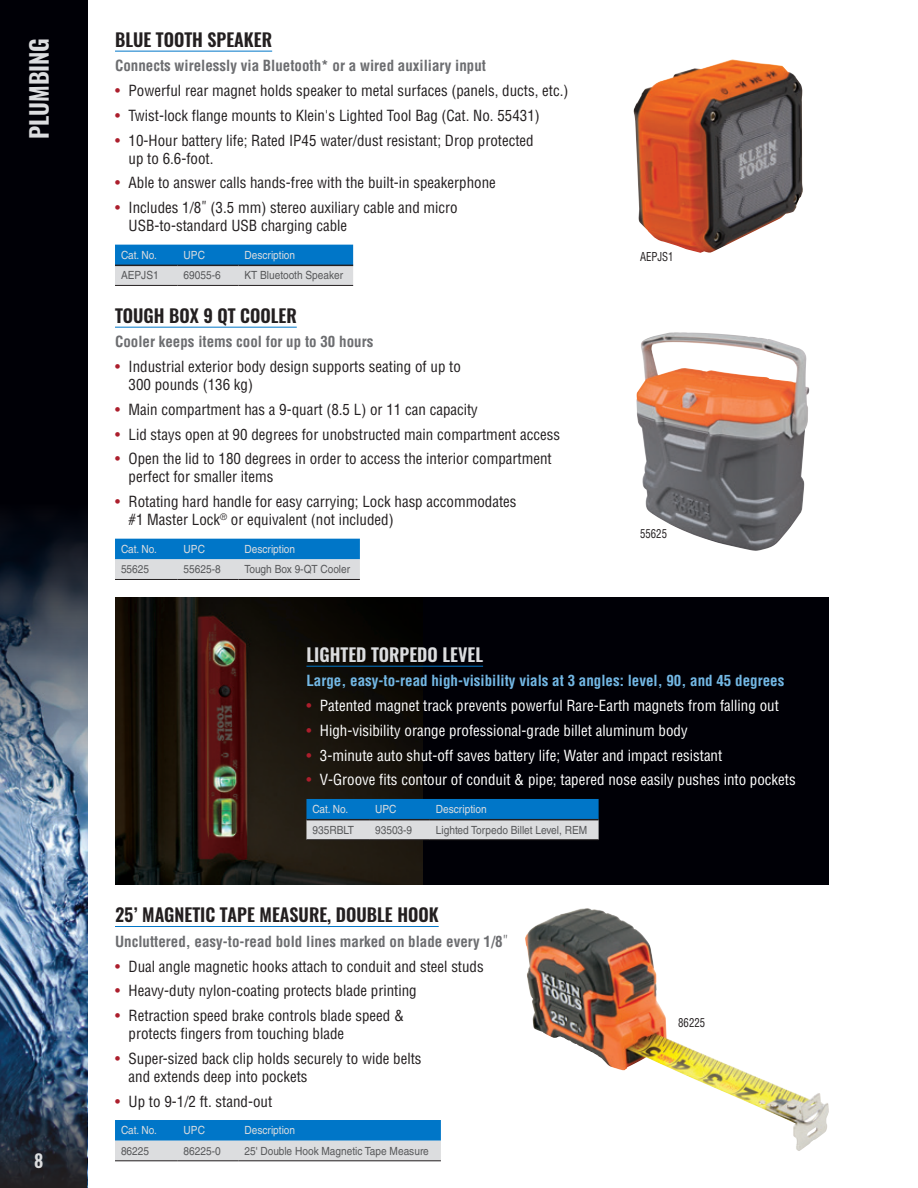
<style>
.page{position:relative;width:918px;height:1188px;background:#fff}
.page>*{position:absolute;margin:0;border:0;box-sizing:border-box;transform-origin:0 0}
.t1{font:600 24px "Oswald";color:#dcdddf}
.t2{font:600 18px "Oswald";color:#231f20}
.t3{font:600 18px "Oswald";color:#dcdddf}
.t4{font:condensed 15px/18px "Helvetica LT Std";color:#231f20}
.t5{font:condensed 15px "Helvetica LT Std";color:#fff}
.t6{font:700 condensed 15px "Helvetica LT Std";color:#6c6d70}
.t7{font:700 condensed 15px "Helvetica LT Std";color:#73b8e5}
.t8{font:condensed 12px "Helvetica LT Std";color:#231f20;scale:.9 1}
.t9{font:11.25px "Helvetica LT Std";color:#57585a;scale:.9 1}
.t10{font:11.25px "Helvetica LT Std";color:#dcdddf;scale:.9 1}
.s1{color:#ac1e2c}
.s2{font-family:"Oswald";font-weight:300;font-stretch:normal}
</style>
<div class="page">
<svg style="left:115px;top:245px;width:238px;height:40px;background:#6aa6d0"></svg>
<hr style="left:115px;top:265px;width:63px;height:1px;background:#231f20">
<hr style="left:178px;top:265px;width:60px;height:1px;background:#231f20">
<hr style="left:238px;top:265px;width:115px;height:1px;background:#231f20">
<hr style="left:115px;top:285px;width:63px;height:1px;background:#231f20">
<hr style="left:178px;top:285px;width:60px;height:1px;background:#231f20">
<hr style="left:238px;top:285px;width:115px;height:1px;background:#231f20">
<hr style="left:115px;top:51px;width:157px;height:1px;background:#0076c8">
<svg style="left:115px;top:539px;width:245px;height:40px;background:#6da9d3"></svg>
<hr style="left:115px;top:579px;width:63px;height:1px;background:#231f20">
<hr style="left:178px;top:579px;width:60px;height:1px;background:#231f20">
<hr style="left:238px;top:579px;width:122px;height:1px;background:#231f20">
<hr style="left:115px;top:327px;width:182px;height:1px;background:#0076c8">
<svg style="left:115px;top:1120px;width:326px;height:41px;background:#6aa6d0"></svg>
<hr style="left:115px;top:1161px;width:63px;height:1px;background:#231f20">
<hr style="left:178px;top:1161px;width:60px;height:1px;background:#231f20">
<hr style="left:238px;top:1161px;width:203px;height:1px;background:#231f20">
<hr style="left:115px;top:926px;width:324px;height:1px;background:#0076c8">
<img style="left:525px;top:908px;width:304px;height:243px">
<img style="left:636px;top:332px;width:173px;height:219px">
<img style="left:633px;top:59px;width:170px;height:194px">
<div style="left:115px;top:597px;width:714px;height:288px;background:#000006"></div>
<img style="left:115px;top:597px;width:308px;height:288px">
<svg style="left:306px;top:799px;width:293px;height:41px;background:#68a2cc"></svg>
<hr style="left:306px;top:819px;width:63px;height:1px;background:#231f20">
<hr style="left:369px;top:819px;width:61px;height:1px;background:#231f20">
<hr style="left:430px;top:819px;width:169px;height:1px;background:#231f20">
<hr style="left:306px;top:840px;width:63px;height:1px;background:#231f20">
<hr style="left:369px;top:840px;width:61px;height:1px;background:#231f20">
<hr style="left:430px;top:840px;width:169px;height:1px;background:#231f20">
<hr style="left:306px;top:666px;width:177px;height:1px;background:#0076c8">
<div style="left:0;top:0;width:88px;height:1188px;background:#000006"></div>
<img style="left:0;top:520px;width:87px;height:534px">
<img style="left:0;top:1054px;width:87px;height:134px">
<h1 class="t1" style="left:22px;top:139px;width:103px;rotate:-90deg">PLUMBING</h1>
<p class="t3" style="left:34px;top:1148px;width:11px">8</p>
<p class="t2" style="left:115px;top:27px;width:159px">BLUE TOOTH SPEAKER</p>
<p class="t6" style="left:115px;top:57px;width:373px">Connects wirelessly via Bluetooth* or a wired auxiliary input</p>
<p class="t4" style="left:115px;top:82px;width:455px"><span class="s1">•</span> Powerful rear magnet holds speaker to metal surfaces (panels, ducts, etc.)</p>
<p class="t4" style="left:115px;top:106px;width:426px"><span class="s1">•</span> Twist-lock flange mounts to Klein's Lighted Tool Bag (Cat. No. 55431)</p>
<p class="t4" style="left:129px;top:131px;width:407px;text-indent:-14px"><span class="s1">•</span> 10-Hour battery life; Rated IP45 water/dust resistant; Drop protected up to 6.6-foot.</p>
<p class="t4" style="left:115px;top:174px;width:382px"><span class="s1">•</span> Able to answer calls hands-free with the built-in speakerphone</p>
<p class="t4" style="left:129px;top:199px;width:331px;text-indent:-14px"><span class="s1">•</span> Includes 1/8<span class="s2">"</span> (3.5 mm) stereo auxiliary cable and micro<br>USB-to-standard USB charging cable</p>
<p class="t10" style="left:121px;top:249px;width:41px">Cat. No.</p>
<p class="t10" style="left:184px;top:249px;width:25px">UPC</p>
<p class="t10" style="left:244px;top:249px;width:58px">Description</p>
<p class="t9" style="left:121px;top:269px;width:43px">AEPJS1</p>
<p class="t9" style="left:184px;top:269px;width:43px">69055-6</p>
<p class="t9" style="left:244px;top:269px;width:111px">KT Bluetooth Speaker</p>
<p class="t2" style="left:115px;top:303px;width:183px">TOUGH BOX 9 QT COOLER</p>
<p class="t6" style="left:115px;top:333px;width:260px">Cooler keeps items cool for up to 30 hours</p>
<p class="t4" style="left:129px;top:358px;width:334px;text-indent:-14px"><span class="s1">•</span> Industrial exterior body design supports seating of up to<br>300 pounds (136 kg)</p>
<p class="t4" style="left:115px;top:400px;width:364px"><span class="s1">•</span> Main compartment has a 9-quart (8.5 L) or 11 can capacity</p>
<p class="t4" style="left:115px;top:425px;width:447px"><span class="s1">•</span> Lid stays open at 90 degrees for unobstructed main compartment access</p>
<p class="t4" style="left:129px;top:450px;width:425px;text-indent:-14px"><span class="s1">•</span> Open the lid to 180 degrees in order to access the interior compartment perfect for smaller items</p>
<p class="t4" style="left:129px;top:493px;width:390px;text-indent:-14px"><span class="s1">•</span> Rotating hard handle for easy carrying; Lock hasp accommodates #1 Master Lock<sup>®</sup> or equivalent (not included)</p>
<p class="t10" style="left:121px;top:543px;width:41px">Cat. No.</p>
<p class="t10" style="left:184px;top:543px;width:25px">UPC</p>
<p class="t10" style="left:244px;top:543px;width:58px">Description</p>
<p class="t9" style="left:121px;top:563px;width:33px">55625</p>
<p class="t9" style="left:184px;top:563px;width:43px">55625-8</p>
<p class="t9" style="left:244px;top:563px;width:119px">Tough Box 9-QT Cooler</p>
<p class="t8" style="left:640px;top:250px;width:39px">AEPJS1</p>
<p class="t8" style="left:640px;top:527px;width:31px">55625</p>
<p class="t3" style="left:306px;top:642px;width:178px">LIGHTED TORPEDO LEVEL</p>
<p class="t7" style="left:306px;top:672px;width:479px">Large, easy-to-read high-visibility vials at 3 angles: level, 90, and 45 degrees</p>
<p class="t5" style="left:306px;top:696px;width:474px"><span class="s1">•</span> Patented magnet track prevents powerful Rare-Earth magnets from falling out</p>
<p class="t5" style="left:306px;top:721px;width:383px"><span class="s1">•</span> High-visibility orange professional-grade billet aluminum body</p>
<p class="t5" style="left:306px;top:746px;width:417px"><span class="s1">•</span> 3-minute auto shut-off saves battery life; Water and impact resistant</p>
<p class="t5" style="left:306px;top:771px;width:491px"><span class="s1">•</span> V-Groove fits contour of conduit &amp; pipe; tapered nose easily pushes into pockets</p>
<p class="t10" style="left:312px;top:803px;width:41px">Cat. No.</p>
<p class="t10" style="left:375px;top:803px;width:25px">UPC</p>
<p class="t10" style="left:436px;top:803px;width:58px">Description</p>
<p class="t9" style="left:312px;top:823px;width:48px">935RBLT</p>
<p class="t9" style="left:375px;top:823px;width:43px">93503-9</p>
<p class="t9" style="left:436px;top:823px;width:170px">Lighted Torpedo Billet Level, REM</p>
<p class="t2" style="left:115px;top:902px;width:325px">25’ MAGNETIC TAPE MEASURE, DOUBLE HOOK</p>
<p class="t6" style="left:115px;top:932px;width:395px">Uncluttered, easy-to-read bold lines marked on blade every 1/8<span class="s2">"</span></p>
<p class="t4" style="left:115px;top:957px;width:370px"><span class="s1">•</span> Dual angle magnetic hooks attach to conduit and steel studs</p>
<p class="t4" style="left:115px;top:982px;width:303px"><span class="s1">•</span> Heavy-duty nylon-coating protects blade printing</p>
<p class="t4" style="left:129px;top:1006px;width:277px;text-indent:-14px"><span class="s1">•</span> Retraction speed brake controls blade speed &amp; protects fingers from touching blade</p>
<p class="t4" style="left:129px;top:1049px;width:295px;text-indent:-14px"><span class="s1">•</span> Super-sized back clip holds securely to wide belts and extends deep into pockets</p>
<p class="t4" style="left:115px;top:1092px;width:159px"><span class="s1">•</span> Up to 9-1/2 ft. stand-out</p>
<p class="t10" style="left:121px;top:1124px;width:41px">Cat. No.</p>
<p class="t10" style="left:184px;top:1124px;width:25px">UPC</p>
<p class="t10" style="left:244px;top:1124px;width:58px">Description</p>
<p class="t9" style="left:121px;top:1144px;width:33px">86225</p>
<p class="t9" style="left:184px;top:1144px;width:43px">86225-0</p>
<p class="t9" style="left:244px;top:1144px;width:206px">25' Double Hook Magnetic Tape Measure</p>
<p class="t8" style="left:678px;top:1015px;width:31px">86225</p>
</div>
